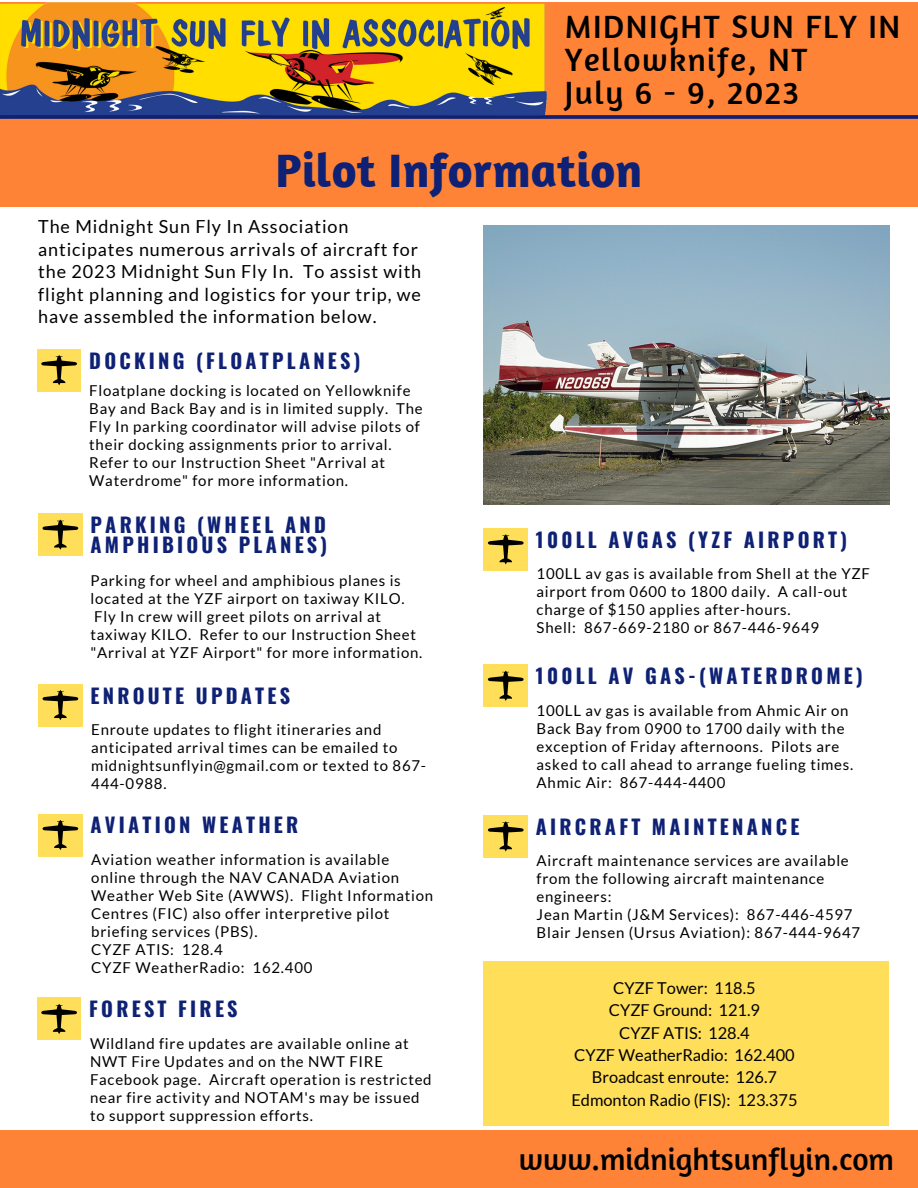
<style>
.page{position:relative;width:918px;height:1188px;background:#fff}
.page>*{position:absolute;margin:0;border:0;box-sizing:border-box;transform-origin:0 0}
.t1{font:700 48px "Amaranth";letter-spacing:.005em;color:#0e2174}
.t2{font:33px "Amaranth";letter-spacing:.045em;color:#000}
.t3{font:31.5px "Amaranth";color:#000}
.t4{font:700 20.25px/20.2px "Oswald";letter-spacing:.16em;color:#0e2174}
.t5{font:18px/22.5px "Lato";letter-spacing:.05em;color:#000}
.t6{font:16.35px "Lato";color:#000}
.t7{font:15px/18px "Lato";letter-spacing:.05em;color:#000}
</style>
<div class="page">
<div style="left:0;top:2px;width:918px;height:114px;background:#ff8336"></div>
<img style="left:0;top:2px;width:547px;height:113px">
<div style="left:0;top:117px;width:918px;height:90px;background:#ff8336"></div>
<svg style="left:0;top:115px;width:918px;height:4px;background:#1a2671"></svg>
<div style="left:0;top:1131px;width:918px;height:57px;background:#ff8336"></div>
<img style="left:484px;top:226px;width:406px;height:279px">
<div style="left:484px;top:962px;width:405px;height:164px;background:#ffde59"></div>
<div style="left:37px;top:349px;width:44px;height:42px;background:#ffde59"></div>
<svg style="left:41px;top:355px;width:36px;height:30px"></svg>
<div style="left:38px;top:513px;width:44px;height:43px;background:#ffde59"></div>
<svg style="left:42px;top:520px;width:36px;height:30px"></svg>
<div style="left:484px;top:815px;width:43px;height:43px;background:#ffde59"></div>
<svg style="left:488px;top:821px;width:36px;height:30px"></svg>
<div style="left:484px;top:528px;width:43px;height:43px;background:#ffde59"></div>
<svg style="left:488px;top:534px;width:36px;height:30px"></svg>
<div style="left:484px;top:665px;width:43px;height:42px;background:#ffde59"></div>
<svg style="left:488px;top:671px;width:36px;height:30px"></svg>
<div style="left:37px;top:998px;width:44px;height:42px;background:#ffde59"></div>
<svg style="left:41px;top:1004px;width:36px;height:30px"></svg>
<div style="left:38px;top:814px;width:44px;height:42px;background:#ffde59"></div>
<svg style="left:42px;top:820px;width:36px;height:30px"></svg>
<div style="left:38px;top:684px;width:44px;height:42px;background:#ffde59"></div>
<svg style="left:42px;top:690px;width:36px;height:30px"></svg>
<p class="t2" style="left:565px;top:6px;width:337px">MIDNIGHT SUN FLY IN</p>
<p class="t2" style="left:565px;top:39px;width:245px">Yellowknife, NT</p>
<p class="t2" style="left:565px;top:71px;width:236px">July 6 - 9, 2023</p>
<p class="t1" style="left:276px;top:140px;width:368px">Pilot Information</p>
<p class="t5" style="left:38px;top:215px;width:385px">The Midnight Sun Fly In Association anticipates numerous arrivals of aircraft for the 2023 Midnight Sun Fly In. To assist with flight planning and logistics for your trip, we have assembled the information below.</p>
<p class="t4" style="left:89px;top:349px;width:273px">DOCKING (FLOATPLANES)</p>
<p class="t7" style="left:89px;top:381px;width:335px">Floatplane docking is located on Yellowknife Bay and Back Bay and is in limited supply. The Fly In parking coordinator will advise pilots of their docking assignments prior to arrival.<br>Refer to our Instruction Sheet "Arrival at Waterdrome" for more information.</p>
<p class="t4" style="left:91px;top:514px;width:238px">PARKING (WHEEL AND<br>AMPHIBIOUS PLANES)</p>
<p class="t7" style="left:91px;top:571px;width:333px">Parking for wheel and amphibious planes is located at the YZF airport on taxiway KILO.<br>Fly In crew will greet pilots on arrival at taxiway KILO. Refer to our Instruction Sheet "Arrival at YZF Airport" for more information.</p>
<p class="t4" style="left:91px;top:684px;width:201px">ENROUTE UPDATES</p>
<p class="t7" style="left:91px;top:720px;width:336px">Enroute updates to flight itineraries and anticipated arrival times can be emailed to midnightsunflyin@gmail.com or texted to 867- 444-0988.</p>
<p class="t4" style="left:91px;top:814px;width:209px">AVIATION WEATHER</p>
<p class="t7" style="left:91px;top:850px;width:343px">Aviation weather information is available online through the NAV CANADA Aviation Weather Web Site (AWWS). Flight Information Centres (FIC) also offer interpretive pilot briefing services (PBS).</p>
<p class="t7" style="left:91px;top:940px;width:133px">CYZF ATIS: 128.4</p>
<p class="t7" style="left:91px;top:958px;width:223px">CYZF WeatherRadio: 162.400</p>
<p class="t4" style="left:89px;top:998px;width:150px">FOREST FIRES</p>
<p class="t7" style="left:90px;top:1034px;width:343px">Wildland fire updates are available online at NWT Fire Updates and on the NWT FIRE Facebook page. Aircraft operation is restricted near fire activity and NOTAM's may be issued to support suppression efforts.</p>
<p class="t4" style="left:536px;top:528px;width:313px">100LL AVGAS (YZF AIRPORT)</p>
<p class="t7" style="left:537px;top:564px;width:335px">100LL av gas is available from Shell at the YZF airport from 0600 to 1800 daily. A call-out charge of $150 applies after-hours.</p>
<p class="t7" style="left:537px;top:618px;width:284px">Shell: 867-669-2180 or 867-446-9649</p>
<p class="t4" style="left:536px;top:665px;width:328px">100LL AV GAS-(WATERDROME)</p>
<p class="t7" style="left:537px;top:701px;width:318px">100LL av gas is available from Ahmic Air on Back Bay from 0900 to 1700 daily with the exception of Friday afternoons. Pilots are asked to call ahead to arrange fueling times.</p>
<p class="t7" style="left:537px;top:773px;width:190px">Ahmic Air: 867-444-4400</p>
<p class="t4" style="left:536px;top:815px;width:265px">AIRCRAFT MAINTENANCE</p>
<p class="t7" style="left:537px;top:851px;width:314px">Aircraft maintenance services are available from the following aircraft maintenance engineers:</p>
<p class="t7" style="left:537px;top:905px;width:317px">Jean Martin (J&amp;M Services): 867-446-4597</p>
<p class="t7" style="left:537px;top:923px;width:325px">Blair Jensen (Ursus Aviation): 867-444-9647</p>
<p class="t6" style="left:613px;top:978px;width:144px">CYZF Tower: 118.5</p>
<p class="t6" style="left:609px;top:1000px;width:153px">CYZF Ground: 121.9</p>
<p class="t6" style="left:619px;top:1022px;width:132px">CYZF ATIS: 128.4</p>
<p class="t6" style="left:574px;top:1045px;width:222px">CYZF WeatherRadio: 162.400</p>
<p class="t6" style="left:592px;top:1067px;width:187px">Broadcast enroute: 126.7</p>
<p class="t6" style="left:571px;top:1090px;width:228px">Edmonton Radio (FIS): 123.375</p>
<p class="t3" style="left:519px;top:1139px;width:377px">www.midnightsunflyin.com</p>
</div>
